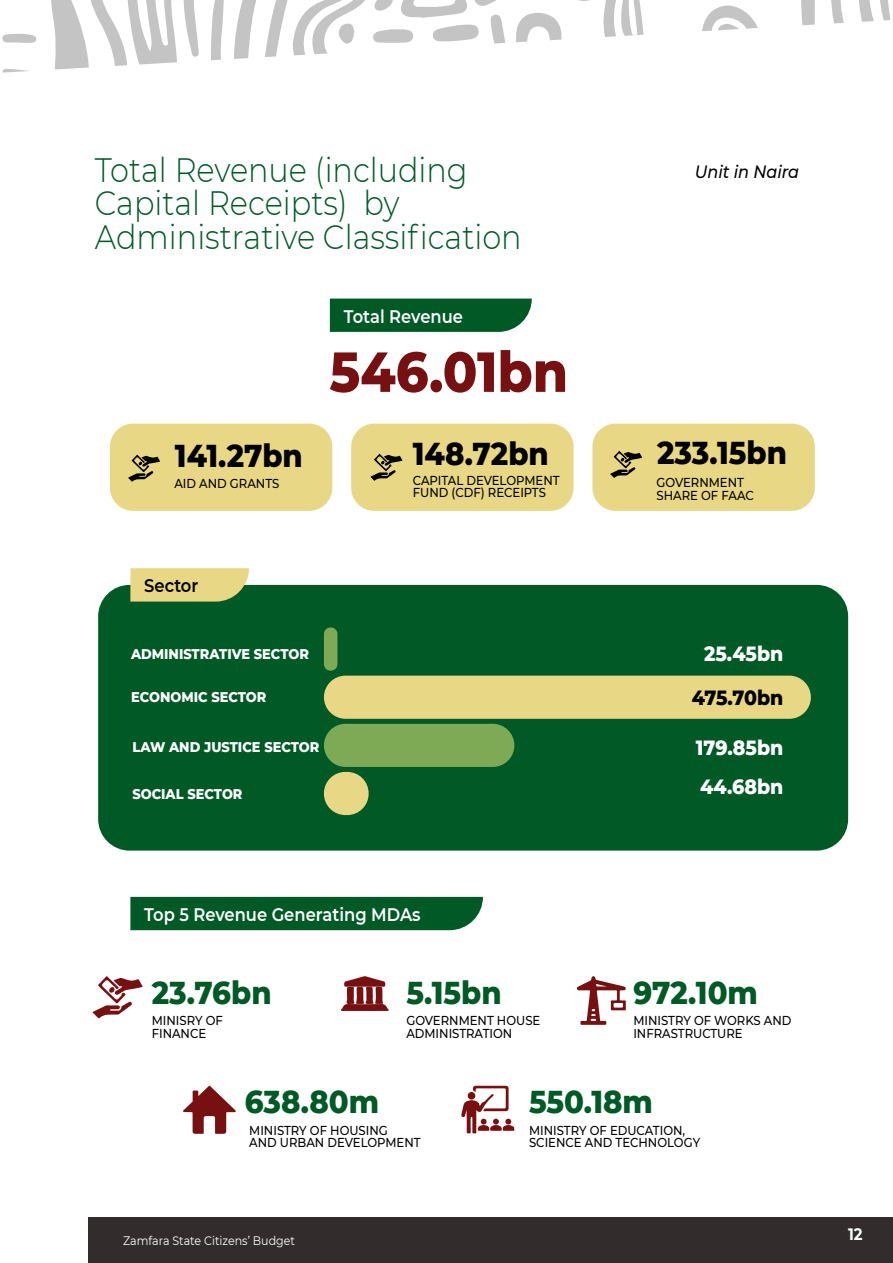
<style>
.page{position:relative;width:893px;height:1263px;background:#fff}
.page>*{position:absolute;margin:0;border:0;box-sizing:border-box;transform-origin:0 0}
.t1{font:800 56.25px "Montserrat";color:#771010;scale:.9 1}
.t2{font:300 33.75px/33.3px "Montserrat";color:#015a26;scale:.9 1}
.t3{font:800 32.25px "Montserrat";color:#015a26;scale:.9 1}
.t4{font:800 32.25px "Montserrat";color:#000;scale:.9 1}
.t5{font:800 21px/38.4px "Montserrat";color:#fff;scale:.9 1}
.t6{font:800 21px "Montserrat";letter-spacing:-.015em;color:#000;scale:.9 1}
.t7{font:600 18.15px "Montserrat";color:#fff;scale:.9 1}
.t8{font:600 18.15px "Montserrat";color:#000;scale:.9 1}
.t9{font:italic 500 17.85px "Montserrat";color:#000;scale:.9 1}
.t10{font:700 16.5px "Montserrat";color:#fff;scale:.9 1}
.t11{font:800 14.4px "Montserrat";color:#fff;scale:.9 1}
.t12{font:500 12.9px/12.8px "Montserrat";color:#000;scale:.9 1}
.t13{font:12.3px "Montserrat";color:#fff;scale:.9 1}
</style>
<div class="page">
<div style="left:98px;top:585px;width:750px;height:265px;background:#015a26;border-radius:31px"></div>
<svg style="left:2px;top:33px;width:34px;height:10px"></svg>
<svg style="left:2px;top:69px;width:27px;height:4px"></svg>
<svg style="left:51px;top:0;width:839px;height:70px"></svg>
<div style="left:324px;top:627px;width:13px;height:44px;background:#7ea955;border-radius:6px"></div>
<div style="left:324px;top:676px;width:487px;height:43px;background:#e8d785;border-radius:22px"></div>
<div style="left:324px;top:724px;width:190px;height:43px;background:#7ea955;border-radius:22px"></div>
<div style="left:324px;top:772px;width:45px;height:43px;background:#e8d785;border-radius:21px"></div>
<div style="left:88px;top:1218px;width:805px;height:45px;background:#322c2c"></div>
<div style="left:110px;top:424px;width:222px;height:87px;background:#e8d785;border-radius:23px"></div>
<div style="left:351px;top:424px;width:223px;height:87px;background:#e8d785;border-radius:23px"></div>
<div style="left:592px;top:424px;width:223px;height:87px;background:#e8d785;border-radius:23px"></div>
<div style="left:330px;top:299px;width:202px;height:33px;background:#015a26"></div>
<svg style="left:130px;top:568px;width:119px;height:34px;background:#d8cf80"></svg>
<div style="left:130px;top:897px;width:353px;height:33px;background:#015a26"></div>
<svg style="left:92px;top:976px;width:51px;height:42px"></svg>
<svg style="left:128px;top:455px;width:32px;height:27px"></svg>
<svg style="left:341px;top:976px;width:48px;height:35px"></svg>
<svg style="left:576px;top:976px;width:50px;height:49px"></svg>
<svg style="left:183px;top:1086px;width:53px;height:48px"></svg>
<svg style="left:461px;top:1086px;width:54px;height:47px"></svg>
<svg style="left:370px;top:454px;width:33px;height:27px"></svg>
<svg style="left:610px;top:451px;width:32px;height:27px"></svg>
<h2 class="t2" style="left:95px;top:152px;width:476px">Total Revenue (including<br>Capital Receipts) by<br>Administrative Classification</h2>
<h3 class="t7" style="left:344px;top:303px;width:134px">Total Revenue</h3>
<h3 class="t4" style="left:175px;top:432px;width:144px">141.27bn</h3>
<p class="t12" style="left:174px;top:477px;width:118px">AID AND GRANTS</p>
<h1 class="t1" style="left:329px;top:331px;width:267px">546.01bn</h1>
<h3 class="t4" style="left:413px;top:430px;width:153px">148.72bn</h3>
<p class="t12" style="left:413px;top:473px;width:165px">CAPITAL DEVELOPMENT<br>FUND (CDF) RECEIPTS</p>
<h3 class="t8" style="left:144px;top:573px;width:62px">Sector</h3>
<p class="t11" style="left:131px;top:643px;width:199px">ADMINISTRATIVE SECTOR</p>
<p class="t11" style="left:131px;top:687px;width:152px">ECONOMIC SECTOR</p>
<p class="t11" style="left:132px;top:737px;width:209px">LAW AND JUSTICE SECTOR</p>
<p class="t11" style="left:132px;top:783px;width:124px">SOCIAL SECTOR</p>
<h3 class="t7" style="left:144px;top:902px;width:308px">Top 5 Revenue Generating MDAs</h3>
<h3 class="t3" style="left:152px;top:968px;width:135px">23.76bn</h3>
<p class="t12" style="left:152px;top:1014px;width:81px">MINISRY OF<br>FINANCE</p>
<h3 class="t3" style="left:406px;top:968px;width:107px">5.15bn</h3>
<p class="t12" style="left:406px;top:1014px;width:150px">GOVERNMENT HOUSE<br>ADMINISTRATION</p>
<h3 class="t9" style="left:695px;top:159px;width:118px">Unit in Naira</h3>
<h3 class="t4" style="left:657px;top:429px;width:146px">233.15bn</h3>
<p class="t12" style="left:656px;top:475px;width:110px">GOVERNMENT<br>SHARE OF FAAC</p>
<h3 class="t5" style="left:704px;top:633px;width:90px">25.45bn</h3>
<h3 class="t6" style="left:692px;top:682px;width:103px">475.70bn</h3>
<h3 class="t5" style="left:696px;top:727px;width:99px">179.85bn<br>44.68bn</h3>
<h3 class="t3" style="left:633px;top:968px;width:140px">972.10m</h3>
<p class="t12" style="left:633px;top:1014px;width:177px">MINISTRY OF WORKS AND<br>INFRASTRUCTURE</p>
<h3 class="t3" style="left:245px;top:1078px;width:151px">638.80m</h3>
<p class="t12" style="left:249px;top:1123px;width:192px">MINISTRY OF HOUSING<br>AND URBAN DEVELOPMENT</p>
<p class="t13" style="left:123px;top:1232px;width:193px">Zamfara State Citizens’ Budget</p>
<h3 class="t3" style="left:529px;top:1078px;width:139px">550.18m</h3>
<p class="t12" style="left:529px;top:1123px;width:192px">MINISTRY OF EDUCATION,<br>SCIENCE AND TECHNOLOGY</p>
<p class="t10" style="left:848px;top:1223px;width:18px">12</p>
</div>
